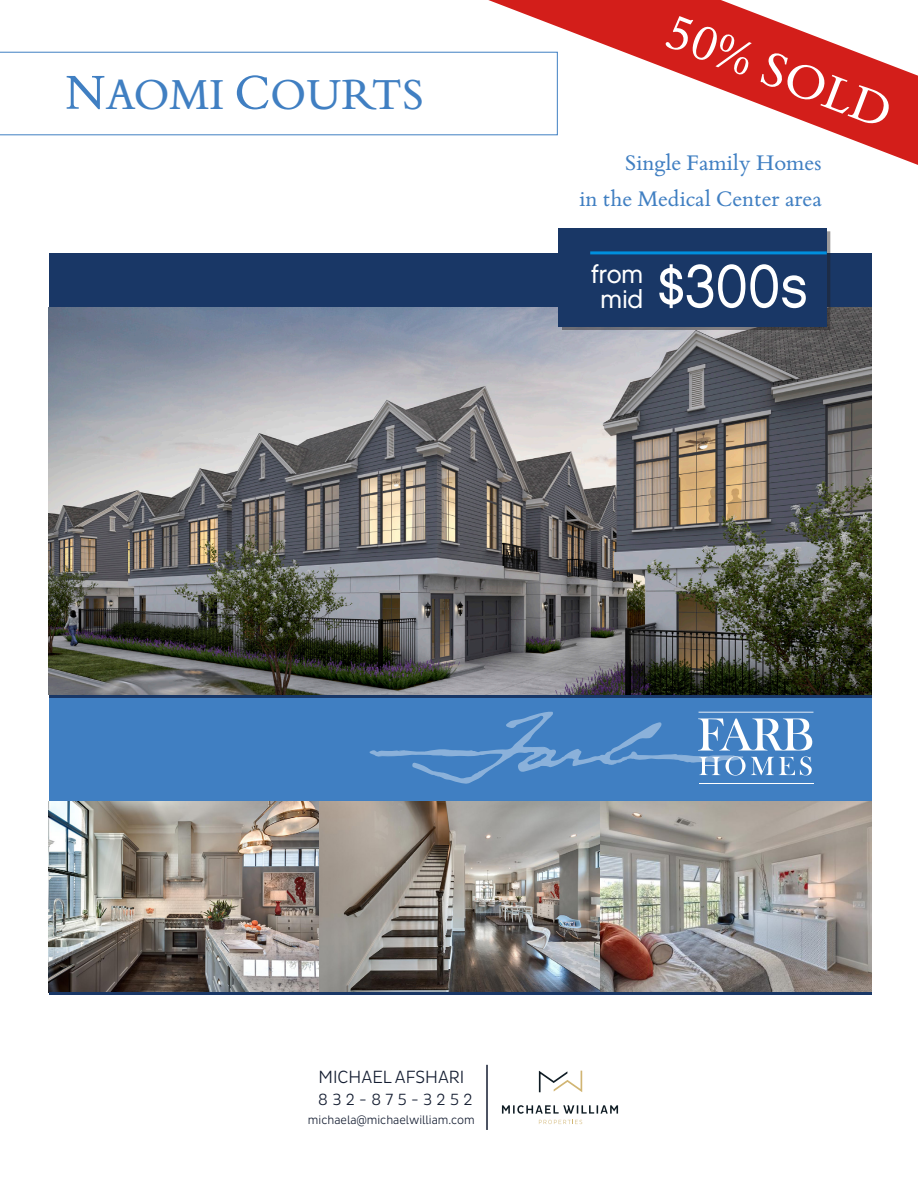
<style>
.page{position:relative;width:918px;height:1188px;background:#fff}
.page>*{position:absolute;margin:0;border:0;box-sizing:border-box;transform-origin:0 0}
.t1{font:60.6px "Chalet London Nineteen Sixty";color:#fff;scale:.89 1}
.t2{font:54px "Bembo Book MT Std";color:#fff}
.t3{font:47.55px "Bembo Book MT Std";color:#407fc2}
.t4{font:25.5px "Chalet London Nineteen Sixty";letter-spacing:-.02em;color:#fff}
.t5{font:24px "Bembo Book MT Std";color:#407fc2}
.t6{font:300 18px "Pluto Sans Cond";color:#131c30}
.t7{font:300 16.5px "Pluto Sans Cond";letter-spacing:.27em;color:#131c30}
.t8{font:300 12px "Pluto Sans Cond";color:#131c30}
.s1{font-size:54.15px}
</style>
<div class="page">
<svg style="left:0;top:52px;width:488px;height:83px"></svg>
<div style="left:49px;top:253px;width:823px;height:69px;background:#193766"></div>
<div style="left:49px;top:681px;width:823px;height:121px;background:#407fc2"></div>
<img style="left:49px;top:308px;width:823px;height:387px">
<div style="left:562px;top:231px;width:268px;height:99px;background:#231f20;opacity:.45"></div>
<div style="left:559px;top:228px;width:268px;height:98px;background:#193766"></div>
<svg style="left:370px;top:711px;width:443px;height:73px"></svg>
<img style="left:49px;top:802px;width:823px;height:190px">
<hr style="left:49px;top:992px;width:823px;height:3px;background:#193766">
<hr style="left:49px;top:695px;width:823px;height:2px;background:#193766">
<hr style="left:590px;top:251px;width:237px;height:3px;background:#008fde">
<hr style="left:486px;top:1065px;width:2px;height:65px;background:#131c30">
<svg style="left:539px;top:1071px;width:43px;height:21px"></svg>
<svg style="left:502px;top:1105px;width:116px;height:9px"></svg>
<svg style="left:539px;top:1120px;width:43px;height:4px"></svg>
<svg style="left:488px;top:0;width:430px;height:165px"></svg>
<p class="t3" style="left:65px;top:63px;width:360px"><span class="s1">N</span>AOMI <span class="s1">C</span>OURTS</p>
<p class="t2" style="left:681px;top:-4px;width:238px;rotate:21deg">50% SOLD</p>
<p class="t5" style="left:625px;top:147px;width:198px">Single Family Homes</p>
<p class="t5" style="left:580px;top:183px;width:244px">in the Medical Center area</p>
<p class="t4" style="left:591px;top:258px;width:54px">from</p>
<p class="t4" style="left:600px;top:284px;width:45px">mid</p>
<p class="t1" style="left:658px;top:249px;width:169px">$300s</p>
<p class="t6" style="left:318px;top:1067px;width:147px">MICHAEL AFSHARI</p>
<p class="t7" style="left:318px;top:1090px;width:156px">832-875-3252</p>
<p class="t8" style="left:308px;top:1113px;width:168px">michaela@michaelwilliam.com</p>
</div>
